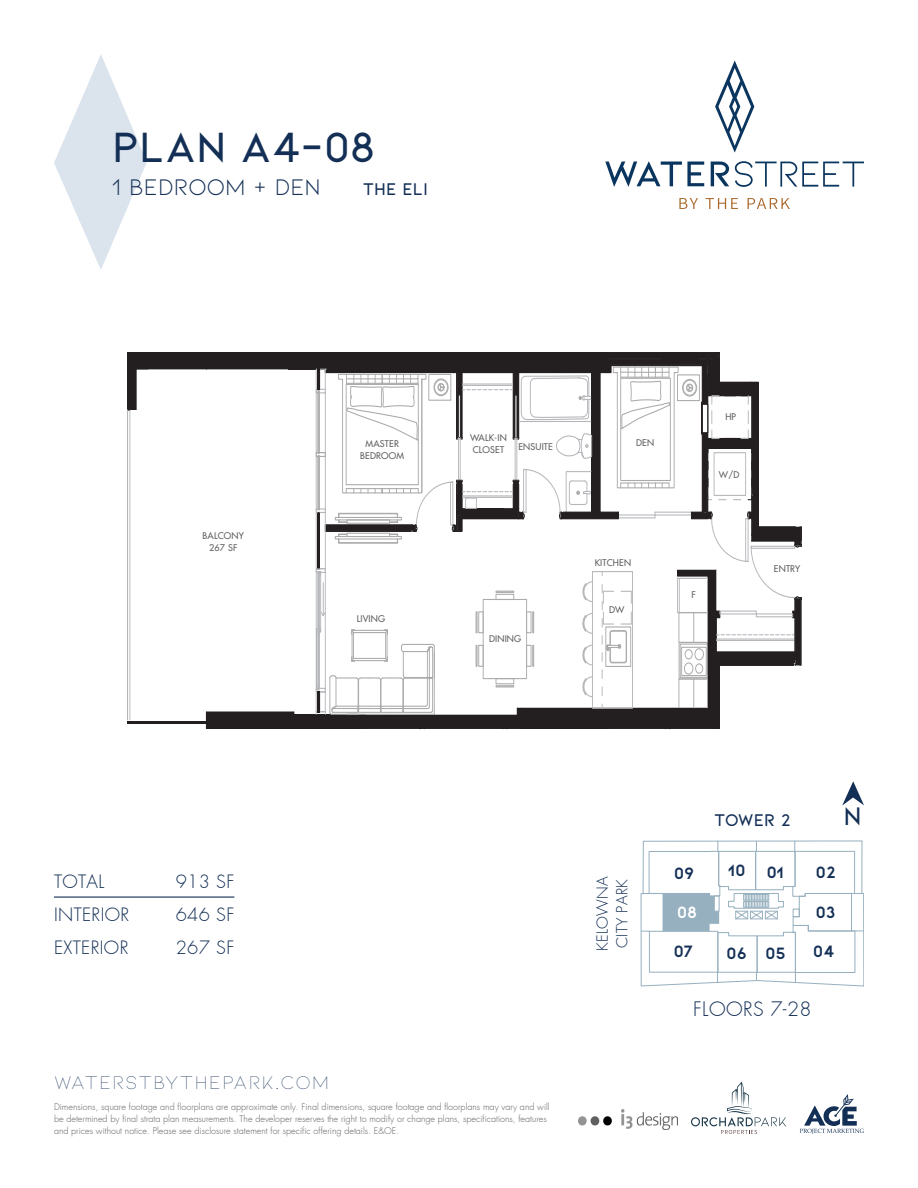
<style>
.page{position:relative;width:918px;height:1188px;background:#fff}
.page>*{position:absolute;margin:0;border:0;box-sizing:border-box;transform-origin:0 0}
.t1{font:600 45px "Kiona";color:#132f55}
.t2{font:600 27px "Kiona";color:#132f55}
.t3{font:24px "Kiona";letter-spacing:.005em;color:#132f55}
.t4{font:300 19.5px "Kiona";letter-spacing:.07em;color:#132f55}
.t5{font:300 19.5px "Futura";letter-spacing:.02em;color:#132f55}
.t6{font:300 18px "Futura";letter-spacing:.02em;color:#132f55}
.t7{font:600 18px "Kiona";letter-spacing:-.005em;color:#132f55}
.t8{font:700 17.25px "Kiona";letter-spacing:-.01em;color:#153056}
.t9{font:700 17.25px "Kiona";color:#fff}
.t10{font:300 15px/19.5px "Futura";letter-spacing:.02em;color:#132f55}
.t11{font:300 9px/12px "Futura";color:#5d5f5e}
.t12{font:9px/12px "Futura";letter-spacing:.02em;color:#5d5f5e;text-align:center}
</style>
<div class="page">
<svg style="left:679px;top:198px;width:19px;height:11px"></svg>
<svg style="left:706px;top:198px;width:32px;height:11px"></svg>
<svg style="left:748px;top:198px;width:42px;height:11px"></svg>
<svg style="left:735px;top:161px;width:129px;height:26px"></svg>
<svg style="left:605px;top:161px;width:99px;height:26px"></svg>
<svg style="left:711px;top:162px;width:18px;height:24px"></svg>
<svg style="left:715px;top:60px;width:39px;height:93px"></svg>
<svg style="left:842px;top:781px;width:22px;height:25px"></svg>
<svg style="left:54px;top:54px;width:93px;height:216px"></svg>
<div style="left:136px;top:352px;width:70px;height:17px;background:#231f20"></div>
<div style="left:127px;top:352px;width:9px;height:57px;background:#231f20"></div>
<div style="left:294px;top:715px;width:72px;height:14px;background:#231f20"></div>
<div style="left:288px;top:352px;width:232px;height:17px;background:#231f20"></div>
<div style="left:206px;top:352px;width:88px;height:17px;background:#231f20"></div>
<div style="left:206px;top:712px;width:88px;height:17px;background:#231f20"></div>
<hr style="left:136px;top:369px;width:70px;height:1px;background:#231f20">
<hr style="left:294px;top:714px;width:72px;height:1px;background:#231f20">
<hr style="left:294px;top:729px;width:72px;height:1px;background:#231f20">
<hr style="left:127px;top:721px;width:89px;height:2px;background:#231f20">
<hr style="left:206px;top:369px;width:88px;height:1px;background:#231f20">
<svg style="left:204px;top:712px;width:2px;height:17px"></svg>
<svg style="left:127px;top:369px;width:21px;height:351px"></svg>
<div style="left:127px;top:410px;width:1px;height:310px;border:1px solid #b5b6ba"></div>
<hr style="left:129px;top:410px;width:1px;height:310px;background:#b5b6ba">
<svg style="left:316px;top:352px;width:486px;height:378px"></svg>
<svg style="left:641px;top:841px;width:223px;height:145px"></svg>
<hr style="left:54px;top:897px;width:180px;height:1px;background:#153056">
<svg style="left:691px;top:1082px;width:95px;height:52px"></svg>
<svg style="left:800px;top:1094px;width:64px;height:40px"></svg>
<img style="left:579px;top:1110px;width:99px;height:19px">
<p class="t1" style="left:112px;top:122px;width:264px">PLAN A4-08</p>
<p class="t3" style="left:112px;top:174px;width:210px">1 BEDROOM + DEN</p>
<p class="t7" style="left:363px;top:179px;width:67px">THE ELI</p>
<p class="t12" style="left:203px;top:530px;width:43px">BALCONY</p>
<p class="t12" style="left:209px;top:542px;width:30px">267 SF</p>
<p class="t12" style="left:470px;top:432px;width:38px">WALK-IN</p>
<p class="t12" style="left:473px;top:444px;width:33px">CLOSET</p>
<p class="t12" style="left:360px;top:438px;width:46px">MASTER<br>BEDROOM</p>
<p class="t12" style="left:636px;top:436px;width:20px">DEN</p>
<p class="t12" style="left:518px;top:440px;width:36px">ENSUITE</p>
<p class="t12" style="left:595px;top:557px;width:38px">KITCHEN</p>
<p class="t12" style="left:357px;top:613px;width:30px">LIVING</p>
<p class="t12" style="left:489px;top:633px;width:34px">DINING</p>
<p class="t12" style="left:609px;top:603px;width:17px">DW</p>
<p class="t12" style="left:725px;top:411px;width:12px">HP</p>
<p class="t12" style="left:719px;top:468px;width:22px">W/D</p>
<p class="t12" style="left:691px;top:589px;width:6px">F</p>
<p class="t12" style="left:774px;top:562px;width:28px">ENTRY</p>
<p class="t6" style="left:54px;top:870px;width:52px">TOTAL</p>
<p class="t6" style="left:54px;top:903px;width:77px">INTERIOR</p>
<p class="t6" style="left:54px;top:936px;width:76px">EXTERIOR</p>
<p class="t6" style="left:176px;top:870px;width:60px">913 SF</p>
<p class="t6" style="left:176px;top:903px;width:60px">646 SF</p>
<p class="t6" style="left:176px;top:936px;width:60px">267 SF</p>
<p class="t10" style="left:593px;top:951px;width:76px;rotate:-90deg">KELOWNA<br>CITY PARK</p>
<p class="t4" style="left:54px;top:1072px;width:276px">WATERSTBYTHEPARK.COM</p>
<p class="t11" style="left:54px;top:1101px;width:497px">Dimensions, square footage and floorplans are approximate only. Final dimensions, square footage and floorplans may vary and will be determined by final strata plan measurements. The developer reserves the right to modify or change plans, specifications, features and prices without notice. Please see disclosure statement for specific offering details. E&amp;OE.</p>
<p class="t7" style="left:714px;top:810px;width:78px">TOWER 2</p>
<p class="t2" style="left:844px;top:801px;width:20px">N</p>
<p class="t8" style="left:674px;top:863px;width:22px">09</p>
<p class="t8" style="left:728px;top:861px;width:57px">10 01</p>
<p class="t9" style="left:677px;top:902px;width:22px">08</p>
<p class="t8" style="left:815px;top:862px;width:22px">02</p>
<p class="t8" style="left:815px;top:902px;width:22px">03</p>
<p class="t8" style="left:674px;top:941px;width:22px">07</p>
<p class="t8" style="left:726px;top:943px;width:22px">06</p>
<p class="t8" style="left:813px;top:941px;width:23px">04</p>
<p class="t8" style="left:765px;top:943px;width:22px">05</p>
<p class="t5" style="left:693px;top:997px;width:120px">FLOORS 7-28</p>
</div>
